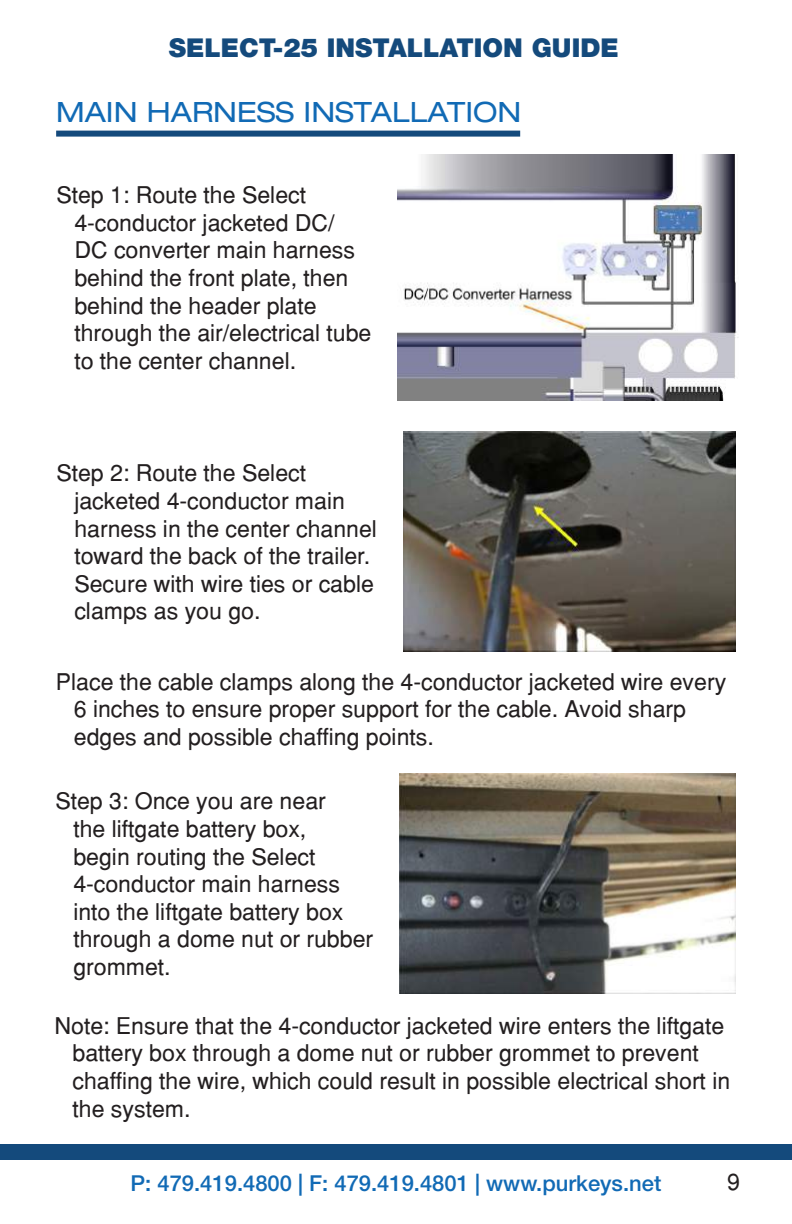
<style>
.page{position:relative;width:792px;height:1224px;background:#fff}
.page>*{position:absolute;margin:0;border:0;box-sizing:border-box;transform-origin:0 0}
.t1{font:expanded 28px "Helvetica Neue LT Std";color:#116ab5}
.t2{font:900 26px "Helvetica Neue LT Std";color:#144a7c}
.t3{font:23px/27.6px "Helvetica";color:#231f20}
.t4{font:500 22px "Helvetica Neue LT Std";color:#116ab5}
</style>
<div class="page">
<div style="left:0;top:1144px;width:792px;height:16px;background:#144a7c"></div>
<img style="left:397px;top:155px;width:342px;height:245px">
<img style="left:404px;top:432px;width:331px;height:220px">
<div style="left:56px;top:131px;width:464px;height:6px;background:#144a7c"></div>
<img style="left:400px;top:773px;width:335px;height:221px">
<p class="t2" style="left:169px;top:32px;width:452px">SELECT-25 INSTALLATION GUIDE</p>
<p class="t1" style="left:56px;top:95px;width:467px">MAIN HARNESS INSTALLATION</p>
<p class="t3" style="left:74px;top:181px;width:299px;text-indent:-18px">Step 1: Route the Select<br>4-conductor jacketed DC/<br>DC converter main harness behind the front plate, then behind the header plate through the air/electrical tube to the center channel.</p>
<p class="t3" style="left:74px;top:459px;width:304px;text-indent:-18px">Step 2: Route the Select jacketed 4-conductor main harness in the center channel toward the back of the trailer.<br>Secure with wire ties or cable clamps as you go.</p>
<p class="t3" style="left:74px;top:668px;width:654px;text-indent:-18px">Place the cable clamps along the 4-conductor jacketed wire every<br>6 inches to ensure proper support for the cable. Avoid sharp edges and possible chaffing points.</p>
<p class="t3" style="left:73px;top:787px;width:301px;text-indent:-18px">Step 3: Once you are near<br>the liftgate battery box,<br>begin routing the Select<br>4-conductor main harness into the liftgate battery box through a dome nut or rubber grommet.</p>
<p class="t3" style="left:72px;top:1012px;width:659px;text-indent:-18px">Note: Ensure that the 4-conductor jacketed wire enters the liftgate battery box through a dome nut or rubber grommet to prevent chaffing the wire, which could result in possible electrical short in the system.</p>
<p class="t4" style="left:131px;top:1170px;width:532px">P: 479.419.4800 | F: 479.419.4801 | www.purkeys.net</p>
<p class="t3" style="left:727px;top:1167px;width:14px">9</p>
</div>
